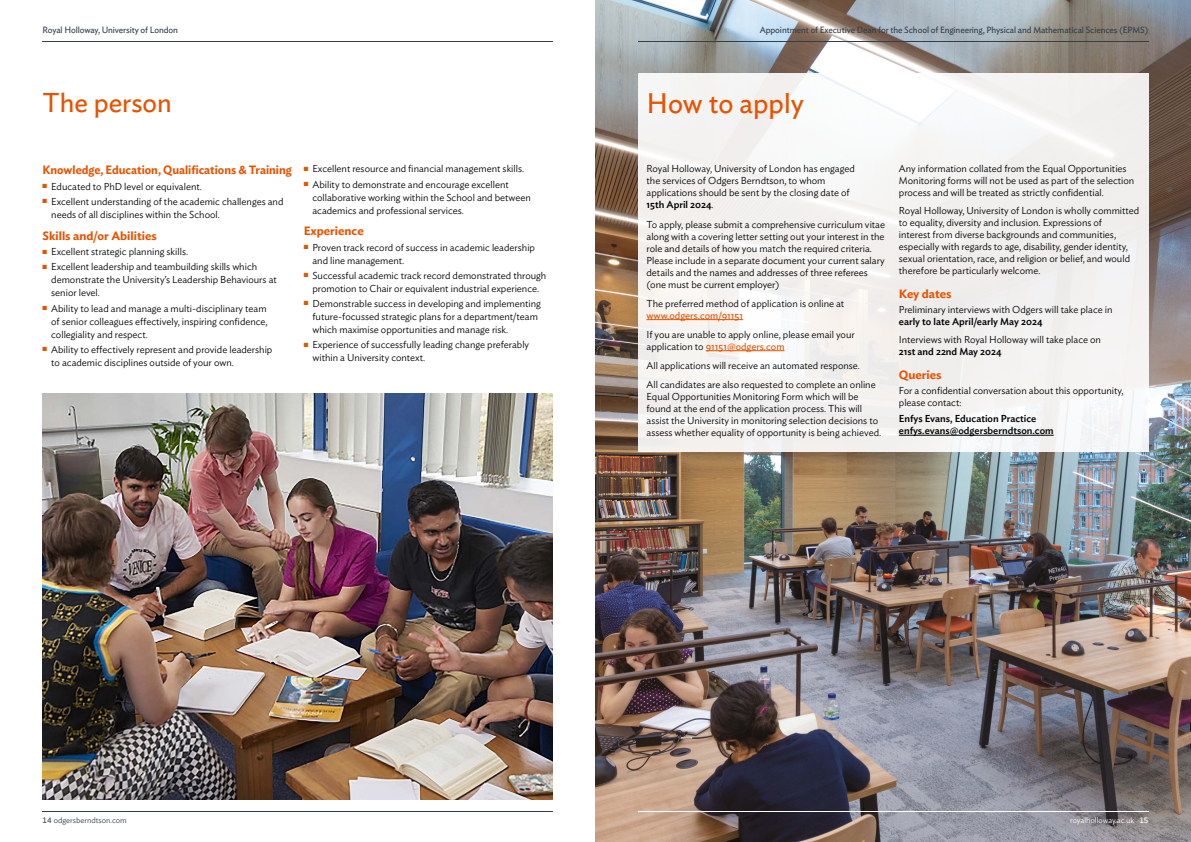
<style>
.page{position:relative;width:1191px;height:842px;background:#fff}
.page>*{position:absolute;margin:0;border:0;box-sizing:border-box;transform-origin:0 0}
.t1{font:28px "Ideal Sans";color:#e65300}
.t2{font:27px "Ideal Sans";color:#e65300}
.t3{font:600 12px "Ideal Sans";color:#e65300}
.t4{font:600 12px "Ideal Sans";color:#e65300;scale:.96 1}
.t5{font:300 10px/12px "Ideal Sans";color:#000}
.t6{font:500 10px/12px "Ideal Sans";color:#000}
.t7{font:10px "Ideal Sans";color:#e65300}
.t8{font:9px "Ideal Sans";letter-spacing:-.01em;color:#323e48}
.t9{font:300 8px "Ideal Sans";color:#323e48}
.t10{font:300 8px "Ideal Sans";color:#fff}
.s1{font-weight:500}
.s2{font-weight:400;color:#e65300}
.s3{font-weight:400}
</style>
<div class="page">
<img style="left:595px;top:0;width:596px;height:842px">
<hr style="left:638px;top:41px;width:510px;height:1px;background:#323e48">
<hr style="left:43px;top:41px;width:510px;height:1px;background:#323e48">
<hr style="left:43px;top:811px;width:510px;height:1px;background:#323e48">
<hr style="left:638px;top:811px;width:510px;height:1px;background:#fff">
<div style="left:638px;top:74px;width:510px;height:378px;background:#f3f2f0"></div>
<hr style="left:646px;top:319px;width:97px;height:1px;background:#e65300">
<hr style="left:705px;top:350px;width:79px;height:1px;background:#e65300">
<hr style="left:899px;top:435px;width:154px;height:1px;background:#000">
<img style="left:43px;top:393px;width:510px;height:406px">
<p class="t8" style="left:43px;top:23px;width:137px">Royal Holloway, University of London</p>
<p class="t8" style="left:759px;top:23px;width:390px">Appointment of Executive Dean for the School of Engineering, Physical and Mathematical Sciences (EPMS)</p>
<h2 class="t2" style="left:43px;top:82px;width:131px">The person</h2>
<h1 class="t1" style="left:646px;top:82px;width:159px">How to apply</h1>
<p class="t4" style="left:43px;top:160px;width:261px">Knowledge, Education, Qualifications &amp; Training</p>
<p class="t5" style="left:43px;top:180px;width:161px"><sup>■</sup> Educated to PhD level or equivalent.</p>
<p class="t5" style="left:51px;top:194px;width:234px;line-height:13px;text-indent:-9px"><sup>■</sup> Excellent understanding of the academic challenges and needs of all disciplines within the School.</p>
<p class="t3" style="left:43px;top:226px;width:116px">Skills and/or Abilities</p>
<p class="t5" style="left:43px;top:245px;width:147px"><sup>■</sup> Excellent strategic planning skills.</p>
<p class="t5" style="left:51px;top:260px;width:227px;line-height:13px;text-indent:-9px"><sup>■</sup> Excellent leadership and teambuilding skills which demonstrate the University’s Leadership Behaviours at senior level.</p>
<p class="t5" style="left:51px;top:301px;width:218px;line-height:13px;text-align:justify;text-indent:-9px"><sup>■</sup> Ability to lead and manage a multi-disciplinary team of senior colleagues effectively, inspiring confidence, collegiality and respect.</p>
<p class="t5" style="left:51px;top:342px;width:223px;line-height:13px;text-indent:-9px"><sup>■</sup> Ability to effectively represent and provide leadership to academic disciplines outside of your own.</p>
<p class="t5" style="left:304px;top:162px;width:222px"><sup>■</sup> Excellent resource and financial management skills.</p>
<p class="t5" style="left:312px;top:177px;width:220px;line-height:13px;text-indent:-9px"><sup>■</sup> Ability to demonstrate and encourage excellent collaborative working within the School and between academics and professional services.</p>
<p class="t3" style="left:304px;top:221px;width:61px">Experience</p>
<p class="t5" style="left:312px;top:240px;width:224px;line-height:13px;text-indent:-9px"><sup>■</sup> Proven track record of success in academic leadership and line management.</p>
<p class="t5" style="left:304px;top:268px;width:244px;line-height:13px;text-align:center"><sup>■</sup> Successful academic track record demonstrated through promotion to Chair or equivalent industrial experience.</p>
<p class="t5" style="left:312px;top:296px;width:230px;line-height:13px;text-indent:-9px"><sup>■</sup> Demonstrable success in developing and implementing future-focussed strategic plans for a department/team which maximise opportunities and manage risk.</p>
<p class="t5" style="left:312px;top:337px;width:218px;line-height:13px;text-indent:-9px"><sup>■</sup> Experience of successfully leading change preferably within a University context.</p>
<p class="t5" style="left:646px;top:162px;width:210px">Royal Holloway, University of London has engaged the services of Odgers Berndtson, to whom applications should be sent by the closing date of <span class="s1">15th April 2024</span>.</p>
<p class="t5" style="left:646px;top:217px;width:240px">To apply, please submit a comprehensive curriculum vitae along with a covering letter setting out your interest in the role and details of how you match the required criteria.<br>Please include in a separate document your current salary details and the names and addresses of three referees (one must be current employer)</p>
<p class="t5" style="left:646px;top:296px;width:199px">The preferred method of application is online at</p>
<p class="t7" style="left:646px;top:308px;width:98px">www.odgers.com/91151</p>
<p class="t5" style="left:646px;top:327px;width:210px">If you are unable to apply online, please email your application to <span class="s2">91151@odgers.com</span></p>
<p class="t5" style="left:646px;top:355px;width:231px;line-height:19.1px">All applications will receive an automated response.<br>All candidates are also requested to complete an online</p>
<p class="t5" style="left:646px;top:390px;width:236px">Equal Opportunities Monitoring Form which will be found at the end of the application process. This will assist the University in monitoring selection decisions to assess whether equality of opportunity is being achieved.</p>
<p class="t5" style="left:899px;top:162px;width:237px">Any information collated from the Equal Opportunities<br>Monitoring forms will not be used as part of the selection process and will be treated as strictly confidential.</p>
<p class="t5" style="left:899px;top:204px;width:242px">Royal Holloway, University of London is wholly committed to equality, diversity and inclusion. Expressions of<br>interest from diverse backgrounds and communities, especially with regards to age, disability, gender identity, sexual orientation, race, and religion or belief, and would therefore be particularly welcome.</p>
<p class="t3" style="left:899px;top:285px;width:54px">Key dates</p>
<p class="t5" style="left:899px;top:303px;width:215px">Preliminary interviews with Odgers will take place in</p>
<p class="t6" style="left:899px;top:315px;width:145px">early to late April/early May 2024</p>
<p class="t5" style="left:899px;top:332px;width:204px">Interviews with Royal Holloway will take place on</p>
<p class="t6" style="left:899px;top:345px;width:104px">21st and 22nd May 2024</p>
<p class="t3" style="left:899px;top:365px;width:44px">Queries</p>
<p class="t5" style="left:899px;top:384px;width:226px">For a confidential conversation about this opportunity, please contact:</p>
<p class="t6" style="left:899px;top:412px;width:156px">Enfys Evans, Education Practice enfys.evans@odgersberndtson.com</p>
<p class="t9" style="left:43px;top:814px;width:86px"><span class="s3">14</span> odgersberndtson.com</p>
<p class="t10" style="left:1070px;top:814px;width:80px">royalholloway.ac.uk <span class="s3">15</span></p>
</div>
